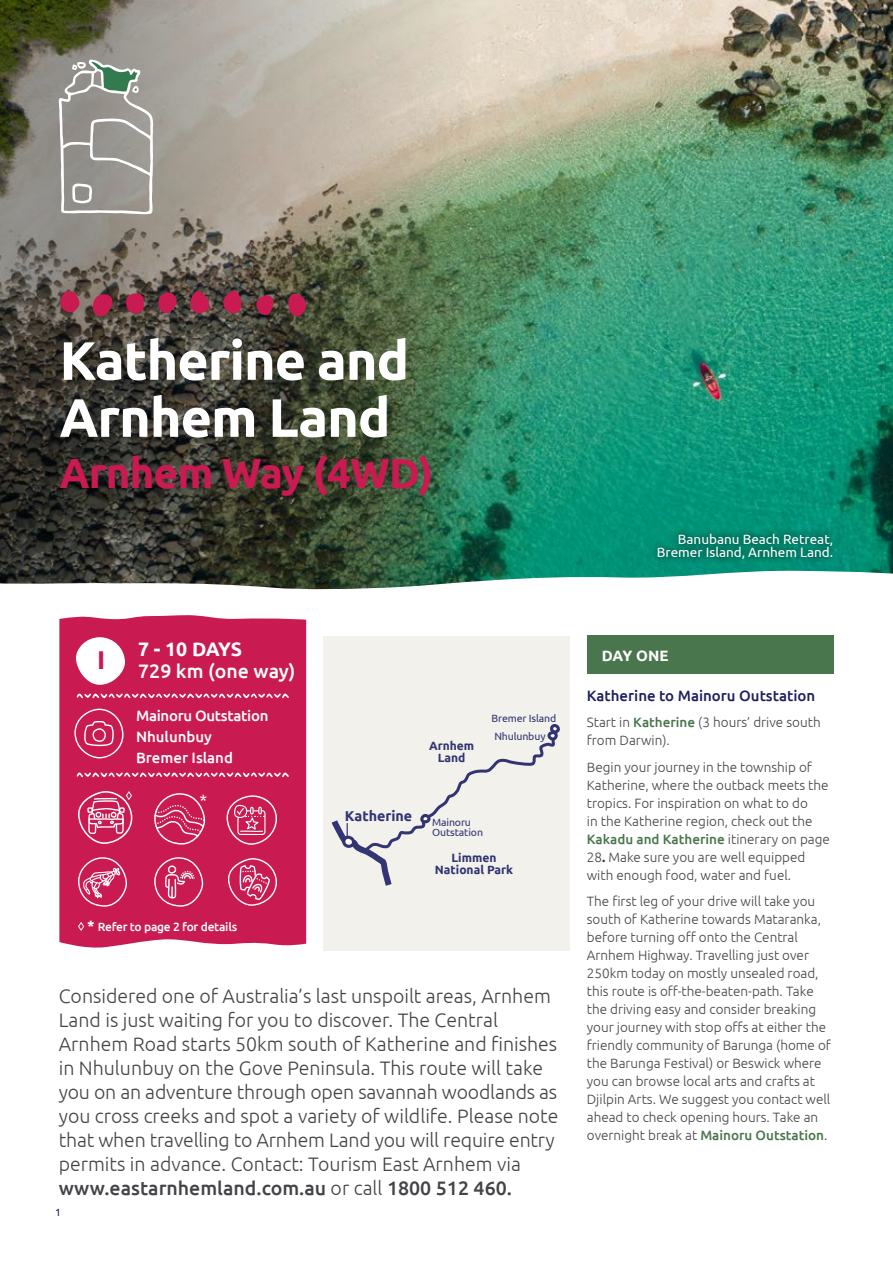
<style>
.page{position:relative;width:893px;height:1263px;background:#fff}
.page>*{position:absolute;margin:0;border:0;box-sizing:border-box;transform-origin:0 0}
.t1{font:700 54px/57px "Ubuntu";letter-spacing:-.02em;color:#fff}
.t2{font:700 42px "Ubuntu";letter-spacing:-.02em;color:#c91a51}
.t3{font:700 25.65px "Ubuntu";color:#c91a51}
.t4{font:300 19.5px/24px "Ubuntu";color:#454347}
.t5{font:500 19.5px "Ubuntu";color:#fff}
.t6{font:700 19.5px "Ubuntu";letter-spacing:-.015em;color:#fff}
.t7{font:16.35px "Ubuntu";color:#fff}
.t8{font:500 15px/21px "Ubuntu";color:#fff}
.t9{font:500 15px "Ubuntu";color:#1f1f5f}
.t10{font:700 15px "Ubuntu";color:#fff}
.t11{font:700 14.25px "Ubuntu";color:#323474}
.t12{font:300 13.5px/18px "Ubuntu";color:#454347}
.t13{font:13.5px/13.5px "Ubuntu";color:#fff;text-align:right}
.t14{font:700 12px/12px "Ubuntu";color:#323474;text-align:center}
.t15{font:500 12px "Ubuntu";letter-spacing:-.02em;color:#fff}
.t16{font:10.5px/17.7px "Ubuntu";letter-spacing:-.01em;color:#323474}
.t17{font:10.5px "Ubuntu";color:#1f1f5f}
.s1{font-weight:700;font-size:15px}
.s2{font-weight:500}
.s3{font-weight:500;color:#4a764d}
.s4{font-weight:700}
</style>
<div class="page">
<img style="left:638px;top:0;width:255px;height:536px">
<img style="left:0;top:0;width:638px;height:536px">
<svg style="left:0;top:536px;width:893px;height:415px"></svg>
<svg style="left:59px;top:60px;width:94px;height:154px;background:#a2a29c"></svg>
<svg style="left:60px;top:280px;width:253px;height:41px;background:#6d4145"></svg>
<div style="left:323px;top:636px;width:247px;height:314px;background:#f2f1eb"></div>
<div style="left:587px;top:636px;width:246px;height:38px;background:#4a764d"></div>
<svg style="left:331px;top:724px;width:229px;height:162px"></svg>
<div style="left:59px;top:615px;width:247px;height:334px;background:#c91a51"></div>
<svg style="left:77px;top:693px;width:212px;height:5px"></svg>
<svg style="left:77px;top:772px;width:212px;height:5px"></svg>
<svg style="left:76px;top:637px;width:49px;height:48px"></svg>
<svg style="left:74px;top:709px;width:50px;height:49px;background:#d13e6c"></svg>
<div style="left:650px;top:526px;width:190px;height:40px;background:#000;opacity:.75"></div>
<svg style="left:154px;top:793px;width:51px;height:51px;background:#d1406e"></svg>
<svg style="left:78px;top:791px;width:54px;height:53px;background:#d6537c"></svg>
<svg style="left:227px;top:787px;width:50px;height:58px;background:#d13f6d"></svg>
<svg style="left:78px;top:857px;width:49px;height:50px;background:#d44975"></svg>
<svg style="left:78px;top:922px;width:6px;height:9px"></svg>
<svg style="left:154px;top:857px;width:49px;height:50px;background:#d2416e"></svg>
<svg style="left:228px;top:858px;width:49px;height:48px;background:#d34773"></svg>
<h1 class="t1" style="left:60px;top:331px;width:351px">Katherine and<br>Arnhem Land</h1>
<h2 class="t2" style="left:60px;top:447px;width:375px">Arnhem Way (4WD)</h2>
<p class="t13" style="left:657px;top:532px;width:178px">Banubanu Beach Retreat,<br>Bremer Island, Arnhem Land.</p>
<h3 class="t3" style="left:97px;top:644px;width:10px">I</h3>
<h3 class="t6" style="left:138px;top:637px;width:105px">7 - 10 DAYS</h3>
<h3 class="t5" style="left:138px;top:658px;width:159px">729 km (one way)</h3>
<p class="t8" style="left:136px;top:704px;width:134px">Mainoru Outstation<br>Nhulunbuy<br>Bremer Island</p>
<p class="t7" style="left:199px;top:791px;width:9px">*</p>
<p class="t15" style="left:87px;top:919px;width:151px"><span class="s1">*</span> Refer to page 2 for details</p>
<p class="t14" style="left:429px;top:740px;width:47px">Arnhem<br>Land</p>
<p class="t16" style="left:492px;top:709px;width:66px">Bremer Island<br>Nhulunbuy</p>
<p class="t11" style="left:345px;top:807px;width:69px">Katherine</p>
<p class="t16" style="left:432px;top:816px;width:52px;line-height:10.5px">Mainoru<br>Outstation</p>
<p class="t14" style="left:435px;top:852px;width:80px">Limmen<br>National Park</p>
<p class="t4" style="left:59px;top:983px;width:501px">Considered one of Australia’s last unspoilt areas, Arnhem Land is just waiting for you to discover. The Central Arnhem Road starts 50km south of Katherine and finishes in Nhulunbuy on the Gove Peninsula. This route will take you on an adventure through open savannah woodlands as you cross creeks and spot a variety of wildlife. Please note that when travelling to Arnhem Land you will require entry permits in advance. Contact: Tourism East Arnhem via <span class="s2">www.eastarnhemland.com.au</span> or call <span class="s2">1800 512 460.</span></p>
<p class="t17" style="left:55px;top:1206px;width:7px">1</p>
<p class="t10" style="left:602px;top:646px;width:68px">DAY ONE</p>
<p class="t9" style="left:587px;top:686px;width:230px">Katherine to Mainoru Outstation</p>
<p class="t12" style="left:587px;top:713px;width:235px">Start in <span class="s3">Katherine</span> (3 hours’ drive south from Darwin).</p>
<p class="t12" style="left:587px;top:757px;width:245px">Begin your journey in the township of Katherine, where the outback meets the tropics. For inspiration on what to do<br>in the Katherine region, check out the <span class="s3">Kakadu and Katherine</span> itinerary on page</p>
<p class="t12" style="left:587px;top:847px;width:220px">28<span class="s4">.</span> Make sure you are well equipped with enough food, water and fuel.</p>
<p class="t12" style="left:587px;top:892px;width:246px">The first leg of your drive will take you south of Katherine towards Mataranka, before turning off onto the Central Arnhem Highway. Travelling just over 250km today on mostly unsealed road, this route is off-the-beaten-path. Take the driving easy and consider breaking your journey with stop offs at either the friendly community of Barunga (home of the Barunga Festival) or Beswick where you can browse local arts and crafts at Djilpin Arts. We suggest you contact well ahead to check opening hours. Take an overnight break at <span class="s3">Mainoru Outstation</span>.</p>
</div>
